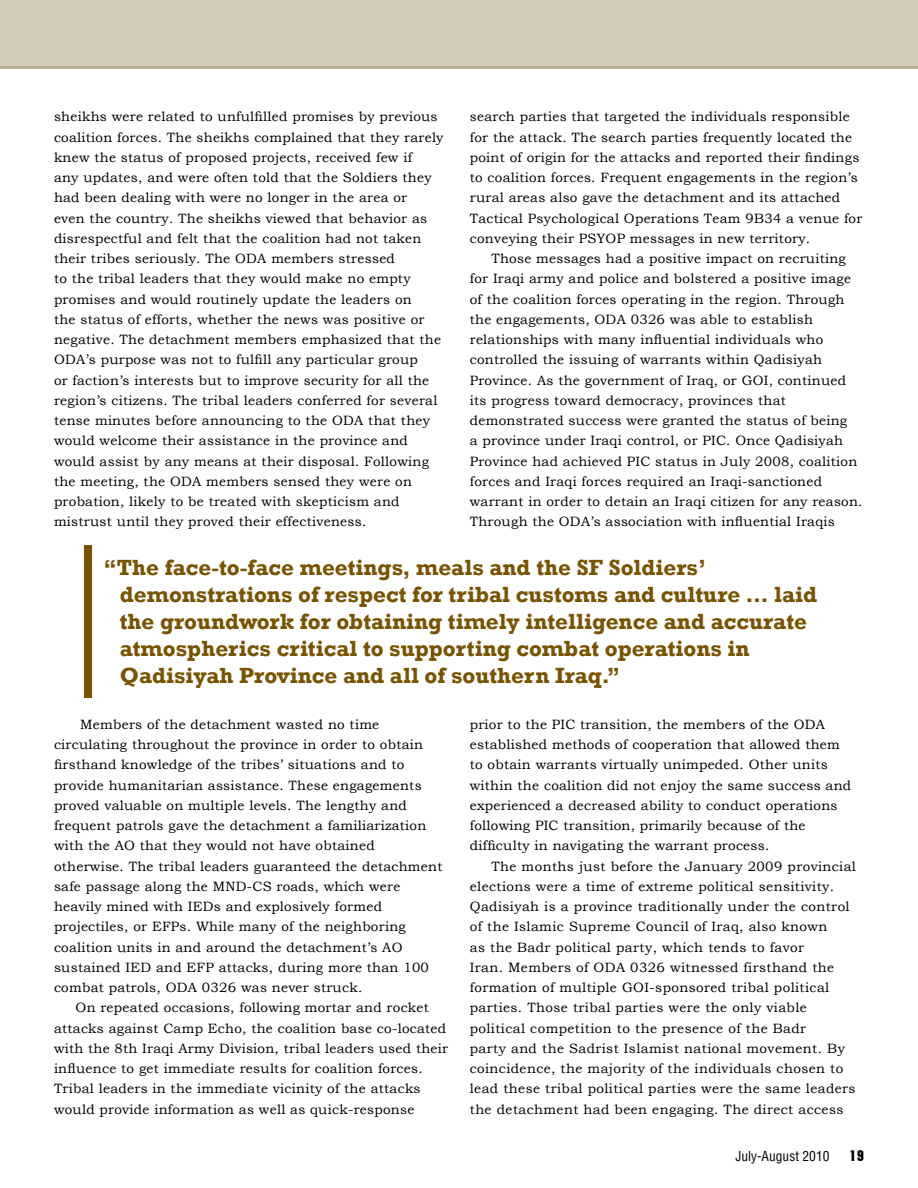
<style>
.page{position:relative;width:918px;height:1188px;background:#fff}
.page>*{position:absolute;margin:0;border:0;box-sizing:border-box;transform-origin:0 0}
.t1{font:700 22.5px/27px "Rockwell";color:#795300}
.t2{font:15px "Machine Std";color:#000}
.t3{font:13.5px/20.2px "Bookman Old Style";letter-spacing:.02em;color:#000}
.t4{font:condensed 13.5px "Helvetica LT Std";color:#000}
</style>
<div class="page">
<div style="left:0;top:0;width:918px;height:68px;background:#d3cab7"></div>
<hr style="left:0;top:66px;width:918px;height:3px;background:#b9b098">
<div style="left:84px;top:545px;width:8px;height:153px;background:#795300"></div>
<p class="t3" style="left:54px;top:107px;width:391px">sheikhs were related to unfulfilled promises by previous coalition forces. The sheikhs complained that they rarely knew the status of proposed projects, received few if<br>any updates, and were often told that the Soldiers they had been dealing with were no longer in the area or<br>even the country. The sheikhs viewed that behavior as disrespectful and felt that the coalition had not taken their tribes seriously. The ODA members stressed<br>to the tribal leaders that they would make no empty promises and would routinely update the leaders on<br>the status of efforts, whether the news was positive or negative. The detachment members emphasized that the ODA’s purpose was not to fulfill any particular group<br>or faction’s interests but to improve security for all the region’s citizens. The tribal leaders conferred for several tense minutes before announcing to the ODA that they would welcome their assistance in the province and would assist by any means at their disposal. Following the meeting, the ODA members sensed they were on probation, likely to be treated with skepticism and mistrust until they proved their effectiveness.</p>
<p class="t3" style="left:470px;top:107px;width:394px">search parties that targeted the individuals responsible for the attack. The search parties frequently located the point of origin for the attacks and reported their findings to coalition forces. Frequent engagements in the region’s rural areas also gave the detachment and its attached Tactical Psychological Operations Team 9B34 a venue for conveying their PSYOP messages in new territory.</p>
<p class="t3" style="left:470px;top:249px;width:394px;text-indent:22px">Those messages had a positive impact on recruiting for Iraqi army and police and bolstered a positive image of the coalition forces operating in the region. Through the engagements, ODA 0326 was able to establish relationships with many influential individuals who controlled the issuing of warrants within Qadisiyah Province. As the government of Iraq, or GOI, continued its progress toward democracy, provinces that demonstrated success were granted the status of being<br>a province under Iraqi control, or PIC. Once Qadisiyah Province had achieved PIC status in July 2008, coalition forces and Iraqi forces required an Iraqi-sanctioned warrant in order to detain an Iraqi citizen for any reason.<br>Through the ODA’s association with influential Iraqis</p>
<p class="t1" style="left:120px;top:554px;width:699px;text-indent:-16px">“The face-to-face meetings, meals and the SF Soldiers’ demonstrations of respect for tribal customs and culture … laid the groundwork for obtaining timely intelligence and accurate atmospherics critical to supporting combat operations in Qadisiyah Province and all of southern Iraq.”</p>
<p class="t3" style="left:54px;top:714px;width:390px;text-indent:26px">Members of the detachment wasted no time circulating throughout the province in order to obtain firsthand knowledge of the tribes’ situations and to provide humanitarian assistance. These engagements proved valuable on multiple levels. The lengthy and frequent patrols gave the detachment a familiarization with the AO that they would not have obtained otherwise. The tribal leaders guaranteed the detachment safe passage along the MND-CS roads, which were heavily mined with IEDs and explosively formed projectiles, or EFPs. While many of the neighboring coalition units in and around the detachment’s AO sustained IED and EFP attacks, during more than 100 combat patrols, ODA 0326 was never struck.</p>
<p class="t3" style="left:54px;top:998px;width:396px;text-indent:22px">On repeated occasions, following mortar and rocket attacks against Camp Echo, the coalition base co-located with the 8th Iraqi Army Division, tribal leaders used their influence to get immediate results for coalition forces.<br>Tribal leaders in the immediate vicinity of the attacks would provide information as well as quick-response</p>
<p class="t3" style="left:470px;top:714px;width:383px">prior to the PIC transition, the members of the ODA established methods of cooperation that allowed them to obtain warrants virtually unimpeded. Other units within the coalition did not enjoy the same success and experienced a decreased ability to conduct operations following PIC transition, primarily because of the difficulty in navigating the warrant process.</p>
<p class="t3" style="left:470px;top:856px;width:388px;text-indent:22px">The months just before the January 2009 provincial elections were a time of extreme political sensitivity.<br>Qadisiyah is a province traditionally under the control of the Islamic Supreme Council of Iraq, also known<br>as the Badr political party, which tends to favor<br>Iran. Members of ODA 0326 witnessed firsthand the formation of multiple GOI-sponsored tribal political parties. Those tribal parties were the only viable political competition to the presence of the Badr<br>party and the Sadrist Islamist national movement. By coincidence, the majority of the individuals chosen to lead these tribal political parties were the same leaders the detachment had been engaging. The direct access</p>
<p class="t4" style="left:735px;top:1148px;width:96px">July-August 2010</p>
<p class="t2" style="left:850px;top:1147px;width:16px">19</p>
</div>
